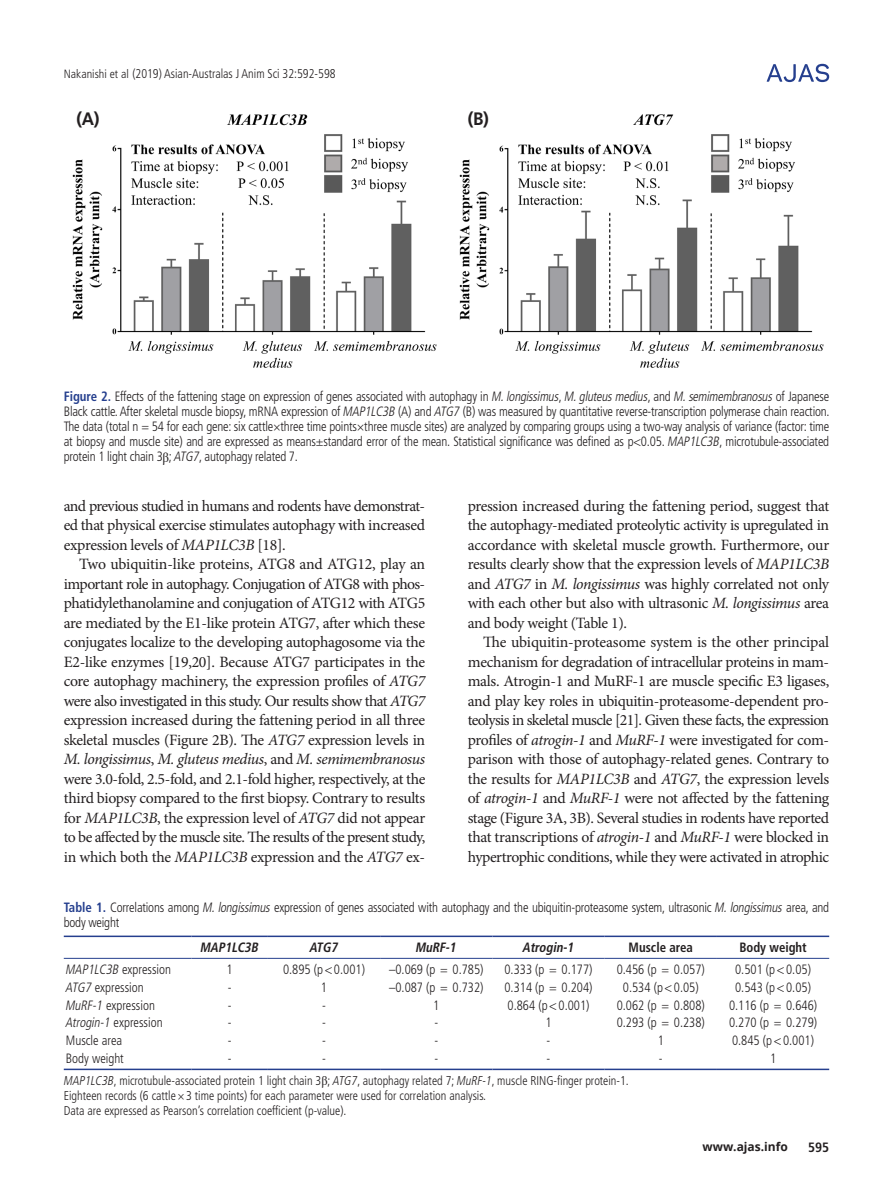
<style>
.page{position:relative;width:893px;height:1191px;background:#fff}
.page>*{position:absolute;margin:0;border:0;box-sizing:border-box;transform-origin:0 0}
.그림_지문{font:700 18px "Frutiger LT Std";color:#231f20;scale:.95 1}
.본문{font:15.75px/19.5px "Minion Pro";letter-spacing:-.025em;color:#231f20;text-align:justify}
.표_그림__제목{font:300 condensed 13.5px/15px "Frutiger LT Std";letter-spacing:-.015em;color:#231f20;text-align:justify;scale:.95 1}
.표본문{font:300 condensed 13.5px "Frutiger LT Std";color:#231f20;scale:.95 1}
.표_항목{font:italic 700 condensed 13.5px "Frutiger LT Std";color:#231f20;scale:.95 1}
.표_항목-2{font:700 condensed 13.5px "Frutiger LT Std";color:#231f20;scale:.95 1}
.표_항목-3{font:700 condensed 13.5px "Frutiger LT Std";color:#231f20}
.표_풋노트{font:300 condensed 12.75px "Frutiger LT Std";color:#231f20;scale:.95 1}
.t1{font:700 12px "Open Sans";color:#231f20}
.s1{font-size:12px}
.s2{font-weight:700;color:#253f8e}
.s3{font-style:italic}
.s4{font-family:"Times New Roman";font-weight:400;font-stretch:normal}
</style>
<div class="page">
<svg style="left:767px;top:64px;width:62px;height:18px"></svg>
<img style="left:72px;top:114px;width:365px;height:254px">
<img style="left:459px;top:114px;width:365px;height:254px">
<hr style="left:64px;top:935px;width:127px;height:2px;background:#253f8e">
<hr style="left:191px;top:935px;width:77px;height:2px;background:#253f8e">
<hr style="left:268px;top:935px;width:112px;height:2px;background:#253f8e">
<hr style="left:380px;top:935px;width:112px;height:2px;background:#253f8e">
<hr style="left:492px;top:935px;width:113px;height:2px;background:#253f8e">
<hr style="left:605px;top:935px;width:112px;height:2px;background:#253f8e">
<hr style="left:717px;top:935px;width:112px;height:2px;background:#253f8e">
<hr style="left:64px;top:958px;width:127px;height:1px;background:#253f8e">
<hr style="left:191px;top:958px;width:77px;height:1px;background:#253f8e">
<hr style="left:268px;top:958px;width:112px;height:1px;background:#253f8e">
<hr style="left:380px;top:958px;width:112px;height:1px;background:#253f8e">
<hr style="left:492px;top:958px;width:113px;height:1px;background:#253f8e">
<hr style="left:605px;top:958px;width:112px;height:1px;background:#253f8e">
<hr style="left:717px;top:958px;width:112px;height:1px;background:#253f8e">
<hr style="left:64px;top:1068px;width:127px;height:2px;background:#253f8e">
<hr style="left:191px;top:1068px;width:77px;height:2px;background:#253f8e">
<hr style="left:268px;top:1068px;width:112px;height:2px;background:#253f8e">
<hr style="left:380px;top:1068px;width:112px;height:2px;background:#253f8e">
<hr style="left:492px;top:1068px;width:113px;height:2px;background:#253f8e">
<hr style="left:605px;top:1068px;width:112px;height:2px;background:#253f8e">
<hr style="left:717px;top:1068px;width:112px;height:2px;background:#253f8e">
<p class="표_풋노트" style="left:64px;top:66px;width:288px"><span class="s1">Nakanishi et al</span> (2019) Asian-Australas J Anim Sci 32:592-598</p>
<p class="그림_지문" style="left:77px;top:108px;width:26px">(A)</p>
<p class="그림_지문" style="left:468px;top:108px;width:24px">(B)</p>
<p class="표_그림__제목" style="left:64px;top:389px;width:808px"><span class="s2">Figure 2.</span> Effects of the fattening stage on expression of genes associated with autophagy in <span class="s3">M.longissimus</span>, <span class="s3">M.gluteusmedius</span>, and <span class="s3">M.semimembranosus</span> of Japanese Black cattle. After skeletal muscle biopsy, mRNA expression of <span class="s3">MAP1LC3B</span> (A) and <span class="s3">ATG7</span> (B) was measured by quantitative reverse-transcription polymerase chain reaction.<br>The data (total n = 54 for each gene: six cattle×three time points×three muscle sites) are analyzed by comparing groups using a two-way analysis of variance (factor: time at biopsy and muscle site) and are expressed as means±standard error of the mean. Statistical significance was defined as p&lt;0.05. <span class="s3">MAP1LC3B</span>, microtubule-associated protein 1 light chain 3<span class="s4">β</span>; <span class="s3">ATG7</span>, autophagy related 7.</p>
<p class="본문" style="left:64px;top:496px;width:363px">and previous studied in humans and rodents have demonstrat&shy;ed that physical exercise stimulates autophagy with increased expression levels of <span class="s3">MAP1LC3B</span> [18].</p>
<p class="본문" style="left:64px;top:554px;width:363px;text-align:left;text-indent:15px">Two ubiquitin-like proteins, ATG8 and ATG12, play an important role in autophagy. Conjugation of ATG8 with phos&shy;phatidylethanolamine and conjugation of ATG12 with ATG5 are mediated by the E1-like protein ATG7, after which these conjugates localize to the developing autophagosome via the E2-like enzymes [19,20]. Because ATG7 participates in the core autophagy machinery, the expression profiles of <span class="s3">ATG7 </span>were also investigated in this study. Our results show that <span class="s3">ATG7 </span>expression increased during the fattening period in all three skeletal muscles (Figure 2B). The <span class="s3">ATG7</span> expression levels in <span class="s3">M. longissimus</span>, <span class="s3">M. gluteus medius</span>, and <span class="s3">M. semimembranosus </span>were 3.0-fold, 2.5-fold, and 2.1-fold higher, respectively, at the third biopsy compared to the first biopsy. Contrary to results for <span class="s3">MAP1LC3B</span>, the expression level of <span class="s3">ATG7</span> did not appear to be affected by the muscle site. The results of the present study, in which both the <span class="s3">MAP1LC3B</span> expression and the <span class="s3">ATG7</span> ex-</p>
<p class="본문" style="left:468px;top:496px;width:363px">pression increased during the fattening period, suggest that the autophagy-mediated proteolytic activity is upregulated in accordance with skeletal muscle growth. Furthermore, our results clearly show that the expression levels of <span class="s3">MAP1LC3B </span>and <span class="s3">ATG7</span> in <span class="s3">M. longissimus</span> was highly correlated not only with each other but also with ultrasonic <span class="s3">M. longissimus</span> area and body weight (Table 1).</p>
<p class="본문" style="left:468px;top:632px;width:363px;text-indent:15px">The ubiquitin-proteasome system is the other principal mechanism for degradation of intracellular proteins in mam&shy;mals. Atrogin-1 and MuRF-1 are muscle specific E3 ligases, and play key roles in ubiquitin-proteasome-dependent pro&shy;teolysis in skeletal muscle [21]. Given these facts, the expression profiles of <span class="s3">atrogin-1</span> and <span class="s3">MuRF-1</span> were investigated for com&shy;parison with those of autophagy-related genes. Contrary to the results for <span class="s3">MAP1LC3B</span> and <span class="s3">ATG7</span>, the expression levels of <span class="s3">atrogin-1</span> and <span class="s3">MuRF-1</span> were not affected by the fattening stage (Figure 3A, 3B). Several studies in rodents have reported that transcriptions of <span class="s3">atrogin-1</span> and <span class="s3">MuRF-1</span> were blocked in hypertrophic conditions, while they were activated in atrophic</p>
<p class="표_그림__제목" style="left:64px;top:900px;width:807px"><span class="s2">Table 1.</span> Correlations among <span class="s3">M.longissimus</span> expression of genes associated with autophagy and the ubiquitin-proteasome system, ultrasonic <span class="s3">M.longissimus</span> area, and body weight</p>
<p class="표_항목" style="left:200px;top:939px;width:66px">MAP1LC3B</p>
<p class="표_항목" style="left:309px;top:939px;width:34px">ATG7</p>
<p class="표_항목" style="left:415px;top:939px;width:48px">MuRF-1</p>
<p class="표_항목" style="left:522px;top:939px;width:58px">Atrogin-1</p>
<p class="표_항목-2" style="left:629px;top:939px;width:69px">Muscle area</p>
<p class="표_항목-2" style="left:739px;top:939px;width:73px">Body weight</p>
<p class="표본문" style="left:65px;top:961px;width:113px"><span class="s3">MAP1LC3B</span> expression</p>
<p class="표본문" style="left:227px;top:961px;width:8px">1</p>
<p class="표본문" style="left:283px;top:961px;width:88px">0.895 (p &lt; 0.001)</p>
<p class="표본문" style="left:389px;top:961px;width:101px">–0.069 (p = 0.785)</p>
<p class="표본문" style="left:504px;top:961px;width:94px">0.333 (p = 0.177)</p>
<p class="표본문" style="left:617px;top:961px;width:94px">0.456 (p = 0.057)</p>
<p class="표본문" style="left:735px;top:961px;width:81px">0.501 (p &lt; 0.05)</p>
<p class="표본문" style="left:65px;top:979px;width:84px"><span class="s3">ATG7</span> expression</p>
<p class="표본문" style="left:228px;top:979px;width:5px">-</p>
<p class="표본문" style="left:321px;top:979px;width:8px">1</p>
<p class="표본문" style="left:389px;top:979px;width:101px">–0.087 (p = 0.732)</p>
<p class="표본문" style="left:504px;top:979px;width:94px">0.314 (p = 0.204)</p>
<p class="표본문" style="left:623px;top:979px;width:81px">0.534 (p &lt; 0.05)</p>
<p class="표본문" style="left:735px;top:979px;width:81px">0.543 (p &lt; 0.05)</p>
<p class="표본문" style="left:65px;top:997px;width:96px"><span class="s3">MuRF-1</span> expression</p>
<p class="표본문" style="left:228px;top:997px;width:5px">-</p>
<p class="표본문" style="left:322px;top:997px;width:5px">-</p>
<p class="표본문" style="left:433px;top:997px;width:8px">1</p>
<p class="표본문" style="left:508px;top:997px;width:88px">0.864 (p &lt; 0.001)</p>
<p class="표본문" style="left:617px;top:997px;width:94px">0.062 (p = 0.808)</p>
<p class="표본문" style="left:729px;top:997px;width:94px">0.116 (p = 0.646)</p>
<p class="표본문" style="left:65px;top:1015px;width:104px"><span class="s3">Atrogin-1</span> expression</p>
<p class="표본문" style="left:228px;top:1015px;width:5px">-</p>
<p class="표본문" style="left:322px;top:1015px;width:5px">-</p>
<p class="표본문" style="left:434px;top:1015px;width:5px">-</p>
<p class="표본문" style="left:545px;top:1015px;width:8px">1</p>
<p class="표본문" style="left:617px;top:1015px;width:94px">0.293 (p = 0.238)</p>
<p class="표본문" style="left:729px;top:1015px;width:94px">0.270 (p = 0.279)</p>
<p class="표본문" style="left:66px;top:1032px;width:61px">Muscle area</p>
<p class="표본문" style="left:228px;top:1032px;width:5px">-</p>
<p class="표본문" style="left:322px;top:1032px;width:5px">-</p>
<p class="표본문" style="left:434px;top:1032px;width:5px">-</p>
<p class="표본문" style="left:547px;top:1032px;width:5px">-</p>
<p class="표본문" style="left:658px;top:1032px;width:8px">1</p>
<p class="표본문" style="left:732px;top:1032px;width:88px">0.845 (p &lt; 0.001)</p>
<p class="표본문" style="left:66px;top:1050px;width:63px">Body weight</p>
<p class="표본문" style="left:228px;top:1050px;width:5px">-</p>
<p class="표본문" style="left:322px;top:1050px;width:5px">-</p>
<p class="표본문" style="left:434px;top:1050px;width:5px">-</p>
<p class="표본문" style="left:547px;top:1050px;width:5px">-</p>
<p class="표본문" style="left:659px;top:1050px;width:5px">-</p>
<p class="표본문" style="left:770px;top:1050px;width:8px">1</p>
<p class="표_풋노트" style="left:63px;top:1073px;width:597px"><span class="s3">MAP1LC3B</span>, microtubule-associated protein 1 light chain 3<span class="s4">β</span>; <span class="s3">ATG7</span>, autophagy related 7; <span class="s3">MuRF-1</span>, muscle RING-finger protein-1.</p>
<p class="표_풋노트" style="left:64px;top:1088px;width:446px">Eighteen records (6 cattle × 3 time points) for each parameter were used for correlation analysis.</p>
<p class="표_풋노트" style="left:64px;top:1103px;width:299px">Data are expressed as Pearson’s correlation coefficient (p-value).</p>
<p class="t1" style="left:702px;top:1138px;width:87px">www.ajas.info</p>
<p class="표_항목-3" style="left:808px;top:1138px;width:23px">595</p>
</div>
